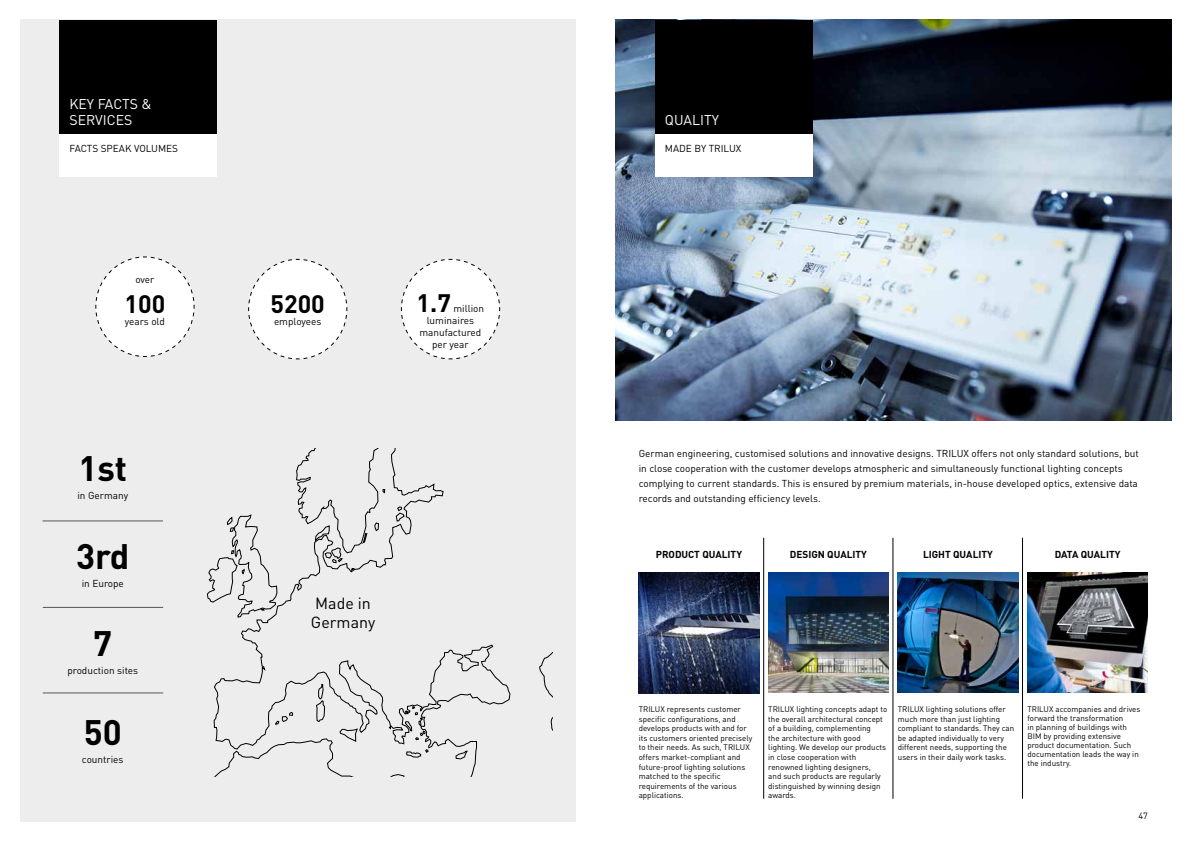
<style>
.page{position:relative;width:1191px;height:842px;background:#fff}
.page>*{position:absolute;margin:0;border:0;box-sizing:border-box;transform-origin:0 0}
.t1{font:700 35px "Trilux DIN";color:#000}
.t2{font:700 25px "Trilux DIN";color:#000}
.t3{font:16px/19.2px "Trilux DIN";color:#000}
.t4{font:14px/16px "Trilux DIN";color:#fff}
.t5{font:10px/15px "Trilux DIN";color:#000}
.t6{font:700 10px "Trilux DIN";color:#000}
.t7{font:9px "Trilux DIN";color:#000}
.t8{font:8px/9.6px "Trilux DIN";color:#000}
</style>
<div class="page">
<div style="left:20px;top:20px;width:555px;height:802px;background:#ededed"></div>
<div style="left:60px;top:20px;width:157px;height:115px;background:#000"></div>
<div style="left:60px;top:135px;width:157px;height:42px;background:#fff"></div>
<svg style="left:207px;top:449px;width:345px;height:328px"></svg>
<hr style="left:43px;top:520px;width:120px;height:1px;background:#575756">
<hr style="left:43px;top:607px;width:120px;height:1px;background:#575756">
<hr style="left:43px;top:692px;width:120px;height:1px;background:#575756">
<svg style="left:95px;top:256px;width:100px;height:101px"></svg>
<svg style="left:248px;top:258px;width:100px;height:102px"></svg>
<svg style="left:400px;top:258px;width:100px;height:102px"></svg>
<img style="left:615px;top:20px;width:556px;height:401px">
<div style="left:655px;top:20px;width:157px;height:115px;background:#000"></div>
<div style="left:655px;top:135px;width:157px;height:42px;background:#fff"></div>
<img style="left:639px;top:573px;width:120px;height:120px">
<img style="left:768px;top:573px;width:120px;height:120px">
<img style="left:898px;top:573px;width:120px;height:120px">
<img style="left:1027px;top:573px;width:120px;height:120px">
<hr style="left:763px;top:538px;width:1px;height:261px;background:#000">
<hr style="left:892px;top:538px;width:1px;height:261px;background:#000">
<hr style="left:1022px;top:538px;width:1px;height:261px;background:#000">
<h3 class="t4" style="left:69px;top:96px;width:84px">KEY FACTS &amp;<br>SERVICES</h3>
<p class="t5" style="left:69px;top:141px;width:110px">FACTS SPEAK VOLUMES</p>
<p class="t5" style="left:135px;top:272px;width:21px">over</p>
<h2 class="t2" style="left:125px;top:287px;width:42px">100</h2>
<p class="t5" style="left:125px;top:314px;width:42px">years old</p>
<h1 class="t1" style="left:79px;top:445px;width:50px">1st</h1>
<p class="t5" style="left:77px;top:488px;width:52px">in Germany</p>
<h1 class="t1" style="left:76px;top:533px;width:55px">3rd</h1>
<p class="t5" style="left:82px;top:576px;width:44px">in Europe</p>
<h1 class="t1" style="left:93px;top:620px;width:21px">7</h1>
<p class="t5" style="left:67px;top:663px;width:72px">production sites</p>
<h1 class="t1" style="left:84px;top:709px;width:40px">50</h1>
<p class="t5" style="left:82px;top:752px;width:43px">countries</p>
<h2 class="t2" style="left:270px;top:287px;width:56px">5200</h2>
<p class="t5" style="left:274px;top:314px;width:49px">employees</p>
<h2 class="t2" style="left:416px;top:286px;width:36px">1.7</h2>
<p class="t5" style="left:453px;top:301px;width:32px">million</p>
<p class="t5" style="left:427px;top:313px;width:49px">luminaires</p>
<p class="t5" style="left:419px;top:325px;width:63px">manufactured</p>
<p class="t5" style="left:432px;top:337px;width:38px">per year</p>
<h3 class="t3" style="left:311px;top:594px;width:66px">Made in<br>Germany</h3>
<h3 class="t4" style="left:665px;top:112px;width:56px">QUALITY</h3>
<p class="t5" style="left:665px;top:141px;width:78px">MADE BY TRILUX</p>
<p class="t5" style="left:639px;top:446px;width:501px">German engineering, customised solutions and innovative designs. TRILUX offers not only standard solutions, but in close cooperation with the customer develops atmospheric and simultaneously functional lighting concepts complying to current standards. This is ensured by premium materials, in-house developed optics, extensive data records and outstanding efficiency levels.</p>
<p class="t6" style="left:656px;top:547px;width:88px">PRODUCT QUALITY</p>
<p class="t6" style="left:790px;top:547px;width:79px">DESIGN QUALITY</p>
<p class="t6" style="left:923px;top:547px;width:71px">LIGHT QUALITY</p>
<p class="t6" style="left:1054px;top:547px;width:67px">DATA QUALITY</p>
<p class="t8" style="left:639px;top:704px;width:115px">TRILUX represents customer specific configurations, and develops products with and for its customers oriented precisely to their needs. As such, TRILUX offers market-compliant and future-proof lighting solutions matched to the specific requirements of the various applications.</p>
<p class="t8" style="left:768px;top:704px;width:120px">TRILUX lighting concepts adapt to the overall architectural concept of a building, complementing<br>the architecture with good lighting. We develop our products in close cooperation with renowned lighting designers,<br>and such products are regularly distinguished by winning design awards.</p>
<p class="t8" style="left:898px;top:704px;width:118px">TRILUX lighting solutions offer much more than just lighting compliant to standards. They can be adapted individually to very different needs, supporting the users in their daily work tasks.</p>
<p class="t8" style="left:1027px;top:705px;width:114px;line-height:9px">TRILUX accompanies and drives forward the transformation<br>in planning of buildings with<br>BIM by providing extensive product documentation. Such documentation leads the way in the industry.</p>
<p class="t7" style="left:1138px;top:810px;width:11px">47</p>
</div>
